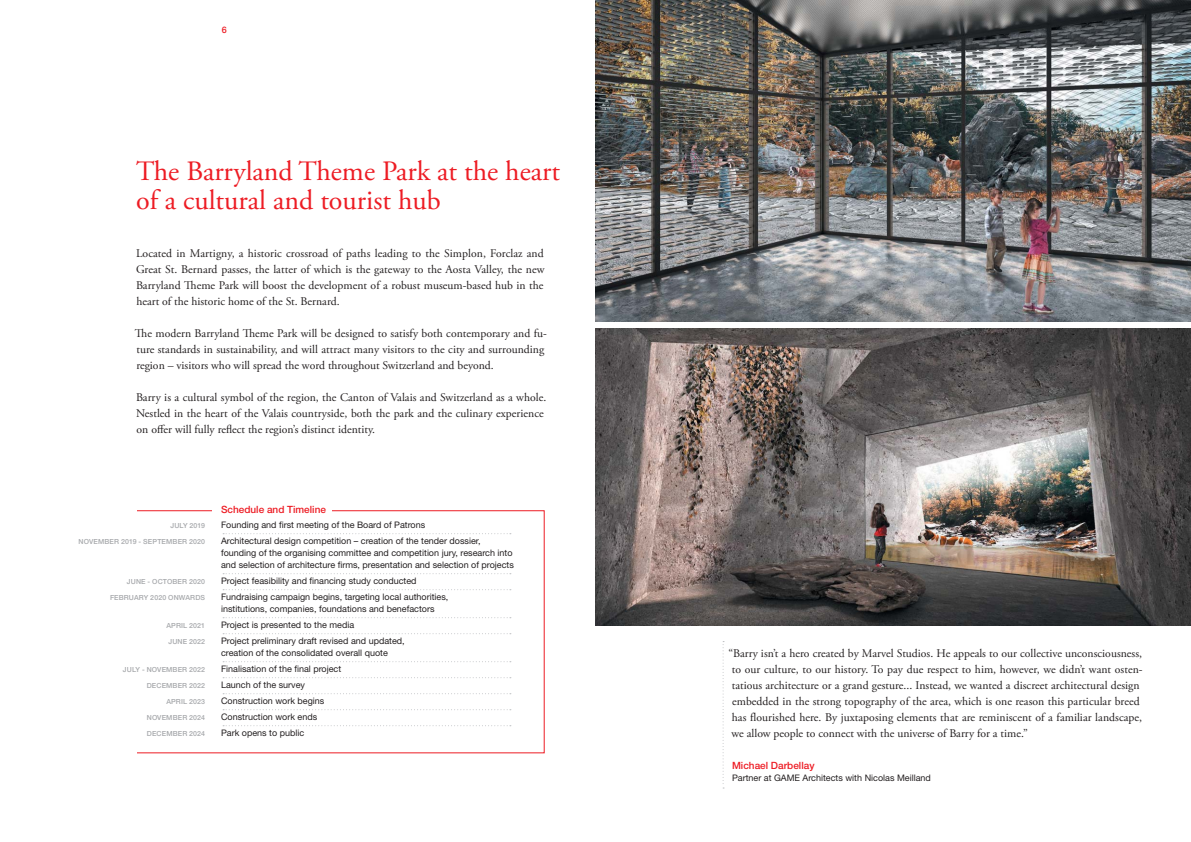
<style>
.page{position:relative;width:1191px;height:842px;background:#fff}
.page>*{position:absolute;margin:0;border:0;box-sizing:border-box;transform-origin:0 0}
.t1{font:28px/29px "Adobe Garamond Pro";color:#ed1c24}
.t2{font:11.7px/16px "Adobe Garamond Pro";color:#231f20}
.t3{font:500 10px "Helvetica Neue";color:#ed1c24}
.t4{font:9px/12px "Helvetica Neue";color:#231f20}
.t5{font:500 9px "Helvetica Neue";color:#ed1c24}
.t6{font:500 7px "Helvetica Neue";letter-spacing:.02em;color:#a7a9ac}
</style>
<div class="page">
<img style="left:595px;top:0;width:596px;height:321px">
<svg style="left:722px;top:641px;width:2px;height:147px"></svg>
<img style="left:595px;top:329px;width:596px;height:296px">
<svg style="left:223px;top:533px;width:288px;height:1px"></svg>
<svg style="left:223px;top:573px;width:288px;height:1px"></svg>
<svg style="left:223px;top:589px;width:288px;height:1px"></svg>
<svg style="left:223px;top:617px;width:288px;height:1px"></svg>
<svg style="left:223px;top:633px;width:288px;height:1px"></svg>
<svg style="left:223px;top:661px;width:288px;height:1px"></svg>
<svg style="left:223px;top:677px;width:288px;height:1px"></svg>
<svg style="left:223px;top:693px;width:288px;height:1px"></svg>
<svg style="left:223px;top:709px;width:288px;height:1px"></svg>
<svg style="left:223px;top:725px;width:288px;height:1px"></svg>
<p class="t5" style="left:222px;top:27px;width:7px">6</p>
<h1 class="t1" style="left:136px;top:159px;width:425px">T he Barryland T heme Park at the heart of a cultural and tourist hub</h1>
<p class="t2" style="left:136px;top:246px;width:410px;text-align:justify">Located in Martigny, a historic crossroad of paths leading to the Simplon, Forclaz and Great St. Bernard passes, the latter of which is the gateway to the Aosta Valley, the new Barryland Theme Park will boost the development of a robust museum-based hub in the heart of the historic home of the St. Bernard.</p>
<p class="t2" style="left:135px;top:326px;width:413px">The modern Barryland Theme Park will be designed to satisfy both contemporary and fu&shy;ture standards in sustainability, and will attract many visitors to the city and surrounding region – visitors who will spread the word throughout Switzerland and beyond.</p>
<p class="t2" style="left:136px;top:390px;width:412px">Barry is a cultural symbol of the region, the Canton of Valais and Switzerland as a whole.<br>Nestled in the heart of the Valais countryside, both the park and the culinary experience on offer will fully reflect the region’s distinct identity.</p>
<p class="t3" style="left:221px;top:506px;width:106px">Schedule and Timeline</p>
<p class="t6" style="left:170px;top:523px;width:36px">JULY 2019</p>
<p class="t4" style="left:221px;top:520px;width:206px">Founding and first meeting of the Board of Patrons</p>
<p class="t6" style="left:79px;top:539px;width:128px">NOVEMBER 2019 - SEPTEMBER 2020</p>
<p class="t4" style="left:221px;top:536px;width:294px">Architectural design competition – creation of the tender dossier, founding of the organising committee and competition jury, research into and selection of architecture firms, presentation and selection of projects</p>
<p class="t6" style="left:127px;top:579px;width:80px">JUNE - OCTOBER 2020</p>
<p class="t4" style="left:221px;top:576px;width:197px">Project feasibility and financing study conducted</p>
<p class="t6" style="left:110px;top:595px;width:97px">FEBRUARY 2020 ONWARDS</p>
<p class="t4" style="left:221px;top:592px;width:229px">Fundraising campaign begins, targeting local authorities, institutions, companies, foundations and benefactors</p>
<p class="t6" style="left:166px;top:623px;width:40px">APRIL 2021</p>
<p class="t4" style="left:221px;top:620px;width:135px">Project is presented to the media</p>
<p class="t6" style="left:168px;top:639px;width:38px">JUNE 2022</p>
<p class="t4" style="left:221px;top:636px;width:185px">Project preliminary draft revised and updated, creation of the consolidated overall quote</p>
<p class="t6" style="left:123px;top:667px;width:84px">JULY - NOVEMBER 2022</p>
<p class="t4" style="left:221px;top:664px;width:122px">Finalisation of the final project</p>
<p class="t6" style="left:147px;top:683px;width:60px">DECEMBER 2022</p>
<p class="t4" style="left:221px;top:680px;width:86px">Launch of the survey</p>
<p class="t6" style="left:166px;top:699px;width:40px">APRIL 2023</p>
<p class="t4" style="left:221px;top:696px;width:105px">Construction work begins</p>
<p class="t6" style="left:147px;top:715px;width:60px">NOVEMBER 2024</p>
<p class="t4" style="left:221px;top:712px;width:98px">Construction work ends</p>
<p class="t6" style="left:147px;top:731px;width:60px">DECEMBER 2024</p>
<p class="t4" style="left:221px;top:728px;width:85px">Park opens to public</p>
<p class="t2" style="left:728px;top:646px;width:416px">“Barry isn’t a hero created by Marvel Studios. He appeals to our collective unconsciousness, to our culture, to our history. To pay due respect to him, however, we didn’t want osten&shy;tatious architecture or a grand gesture... Instead, we wanted a discreet architectural design embedded in the strong topography of the area, which is one reason this particular breed has flourished here. By juxtaposing elements that are reminiscent of a familiar landscape, we allow people to connect with the universe of Barry for a time.”</p>
<p class="t3" style="left:732px;top:762px;width:84px">Michael Darbellay</p>
<p class="t4" style="left:732px;top:773px;width:200px">Partner at GAME Architects with Nicolas Meilland</p>
</div>
